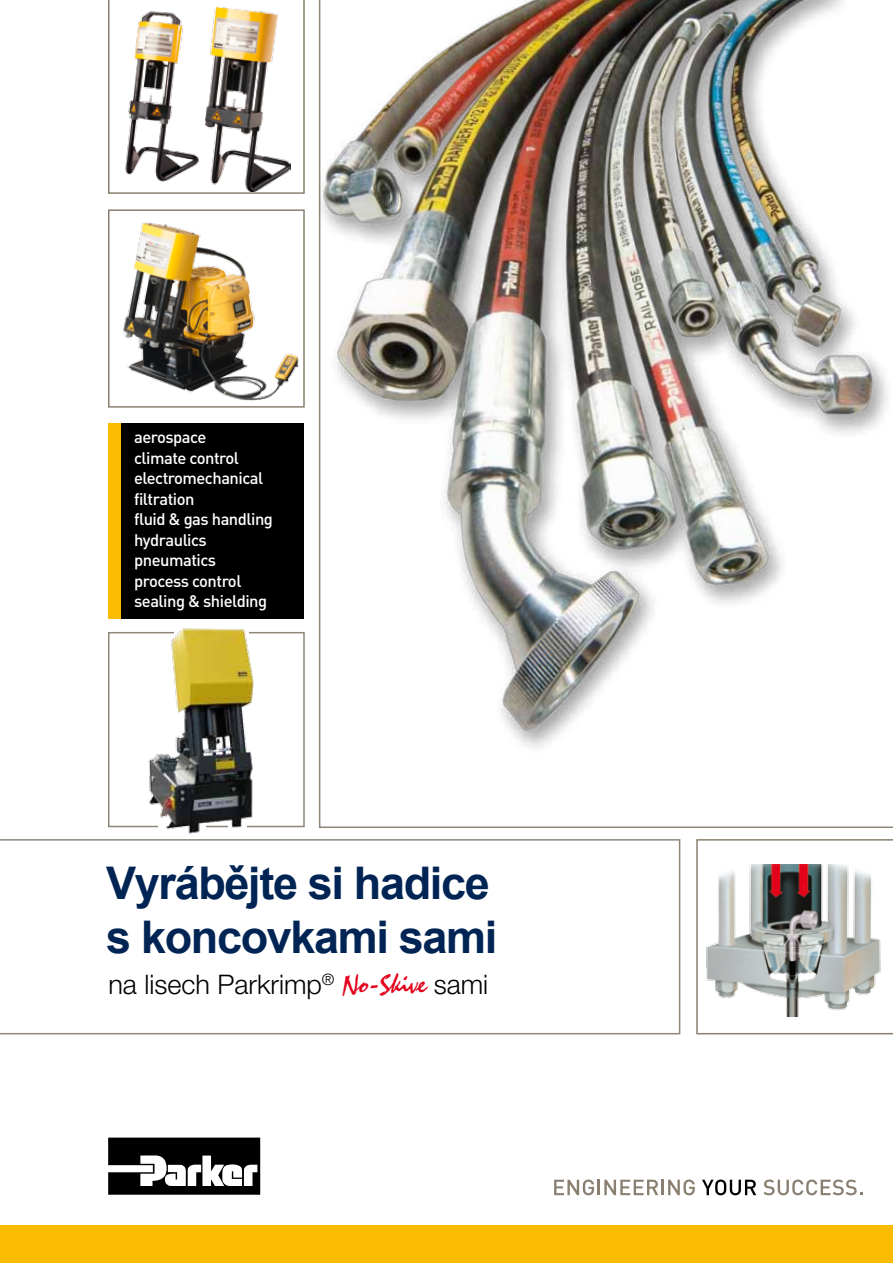
<style>
.page{position:relative;width:893px;height:1263px;background:#fff}
.page>*{position:absolute;margin:0;border:0;box-sizing:border-box;transform-origin:0 0}
.t1{font:700 45px/54px "Arial";letter-spacing:-.03em;color:#002454}
.t2{font:300 27px "Helvetica Neue LT Std";color:#000}
.t3{font:500 16.5px/20.4px "DIN";letter-spacing:-.03em;color:#fff}
.s1{font-family:"Staccato 222 BT";font-weight:400;font-size:28.5px;color:#e2001a}
</style>
<div class="page">
<div style="left:0;top:1225px;width:893px;height:38px;background:#fabb00"></div>
<svg style="left:0;top:839px;width:680px;height:195px"></svg>
<svg style="left:696px;top:839px;width:197px;height:195px"></svg>
<svg style="left:554px;top:1179px;width:104px;height:16px"></svg>
<hr style="left:661px;top:1180px;width:3px;height:15px;background:#897f70">
<svg style="left:668px;top:1179px;width:27px;height:16px"></svg>
<svg style="left:702px;top:1179px;width:54px;height:16px"></svg>
<svg style="left:763px;top:1179px;width:99px;height:16px"></svg>
<svg style="left:108px;top:1137px;width:152px;height:58px"></svg>
<div style="left:108px;top:423px;width:196px;height:196px;background:#000"></div>
<div style="left:108px;top:423px;width:12px;height:196px;background:#fabb00"></div>
<div style="left:108px;top:209px;width:197px;height:199px;border:2px solid #8a7f6e"></div>
<svg style="left:108px;top:0;width:197px;height:194px"></svg>
<div style="left:108px;top:632px;width:197px;height:195px;border:2px solid #8f8678"></div>
<img style="left:123px;top:8px;width:77px;height:175px">
<img style="left:206px;top:8px;width:84px;height:184px">
<img style="left:123px;top:222px;width:176px;height:179px">
<img style="left:702px;top:865px;width:183px;height:151px">
<img style="left:142px;top:628px;width:111px;height:206px">
<img style="left:318px;top:0;width:570px;height:801px">
<p class="t3" style="left:134px;top:427px;width:140px">aerospace<br>climate control electromechanical filtration<br>fluid &amp; gas handling hydraulics pneumatics process control sealing &amp; shielding</p>
<h1 class="t1" style="left:106px;top:858px;width:393px">Vyrábějte si hadice s koncovkami sami</h1>
<h2 class="t2" style="left:108px;top:968px;width:381px">na lisech Parkrimp<sup>®</sup> <span class="s1">No-Skive</span> sami</h2>
</div>
